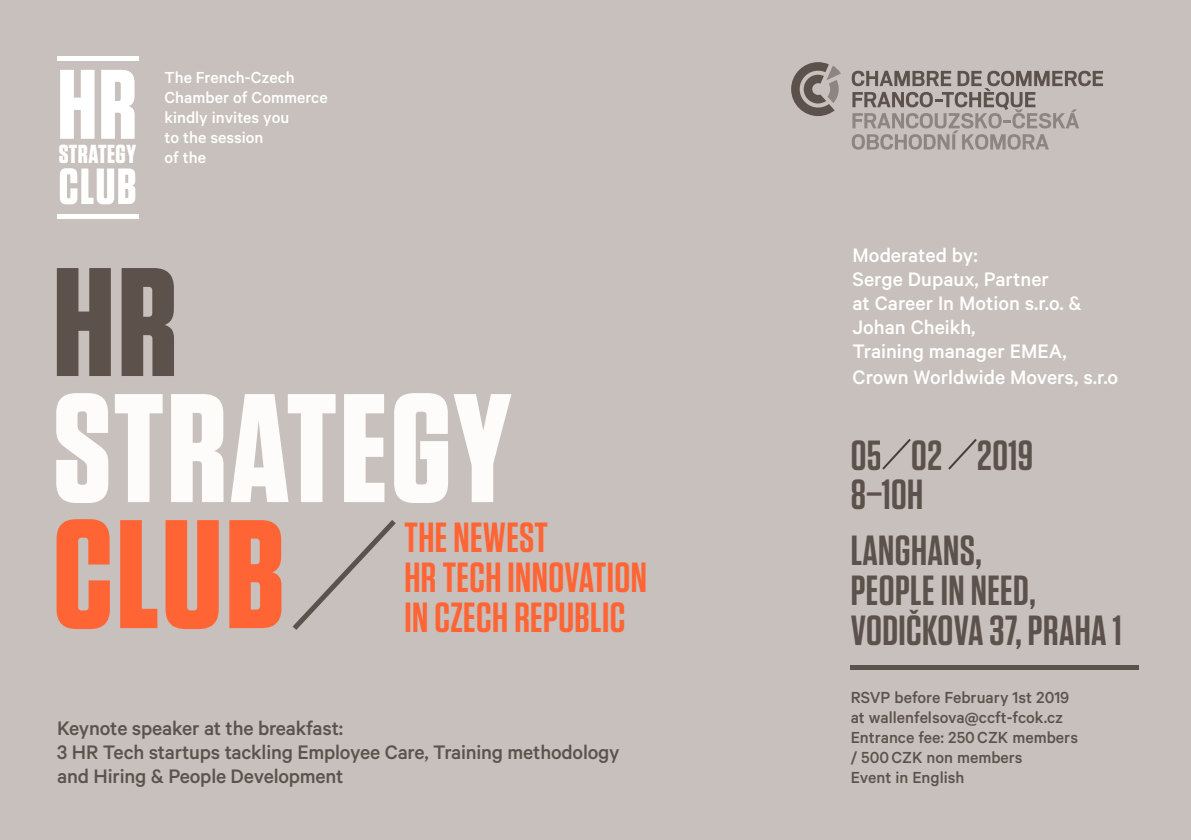
<style>
.page{position:relative;width:1191px;height:840px;background:#fff}
.page>*{position:absolute;margin:0;border:0;box-sizing:border-box;transform-origin:0 0}
.t1{font:700 154px "Tungsten";letter-spacing:.02em;color:#fefcfa}
.t2{font:700 154px "Tungsten";color:#ff6434}
.t3{font:700 154px "Tungsten";color:#5c514b}
.t4{font:700 50.6px "Tungsten";color:#fff}
.t5{font:600 42px/39.8px "Tungsten";letter-spacing:.01em;color:#5c514b}
.t6{font:600 42px/39.8px "Tungsten";letter-spacing:.01em;color:#ff6434}
.t7{font:700 26px "Tungsten";letter-spacing:.02em;color:#fff}
.t8{font:500 22px/24px "Calibre";color:#fff}
.t9{font:500 22px/24px "Calibre";letter-spacing:-.01em;color:#5d524b}
.t10{font:500 22px "Calibre";letter-spacing:-.01em;color:#5c514b}
.t11{font:500 18px/20px "Calibre";color:#5d524b}
.t12{font:500 18px/20px "Calibre";color:#fff}
.s1{font-family:"Calibre";font-weight:500;font-size:18px}
</style>
<div class="page">
<div style="left:0;top:0;width:1191px;height:839px;background:#c7c0bc"></div>
<hr style="left:850px;top:665px;width:288px;height:4px;background:#5c514b">
<hr style="left:57px;top:214px;width:81px;height:4px;background:#fff">
<svg style="left:292px;top:520px;width:104px;height:110px"></svg>
<svg style="left:101px;top:70px;width:34px;height:69px"></svg>
<hr style="left:57px;top:57px;width:81px;height:4px;background:#fff">
<svg style="left:60px;top:70px;width:35px;height:69px"></svg>
<svg style="left:851px;top:71px;width:252px;height:78px"></svg>
<svg style="left:791px;top:62px;width:50px;height:54px"></svg>
<svg style="left:882px;top:439px;width:29px;height:31px"></svg>
<svg style="left:948px;top:439px;width:29px;height:31px"></svg>
<p class="t12" style="left:164px;top:66px;width:165px">The French-Czech<br>Chamber of Commerce kindly invites you<br>to the session</p>
<p class="t7" style="left:59px;top:140px;width:149px">STRATEGY <span class="s1">of the</span></p>
<h2 class="t4" style="left:59px;top:159px;width:79px">CLUB</h2>
<h1 class="t3" style="left:53px;top:240px;width:126px">HR</h1>
<h1 class="t1" style="left:53px;top:366px;width:459px">STRATEGY</h1>
<h1 class="t2" style="left:53px;top:492px;width:233px">CLUB</h1>
<h3 class="t6" style="left:404px;top:518px;width:244px">THE NEWEST<br>HR TECH INNOVATION<br>IN CZECH REPUBLIC</h3>
<p class="t10" style="left:57px;top:715px;width:287px">Keynote speaker at the breakfast:</p>
<p class="t9" style="left:57px;top:739px;width:564px">3 HR Tech startups tackling Employee Care, Training methodology and Hiring &amp; People Development</p>
<p class="t8" style="left:852px;top:242px;width:231px">Moderated by:<br>Serge Dupaux, Partner<br>at Career In Motion s.r.o. &amp;<br>Johan Cheikh,<br>Training manager EMEA,</p>
<p class="t8" style="left:852px;top:364px;width:267px">Crown Worldwide Movers, s.r.o</p>
<h3 class="t5" style="left:850px;top:435px;width:184px">05 02 2019<br>8–10H</h3>
<h3 class="t5" style="left:850px;top:531px;width:273px">LANGHANS,<br>PEOPLE IN NEED,<br>VODIČKOVA 37, PRAHA 1</h3>
<p class="t11" style="left:850px;top:686px;width:229px">RSVP before February 1st 2019 at wallenfelsova@ccft-fcok.cz<br>Entrance fee: 250CZK members / 500CZK non members<br>Event in English</p>
</div>
